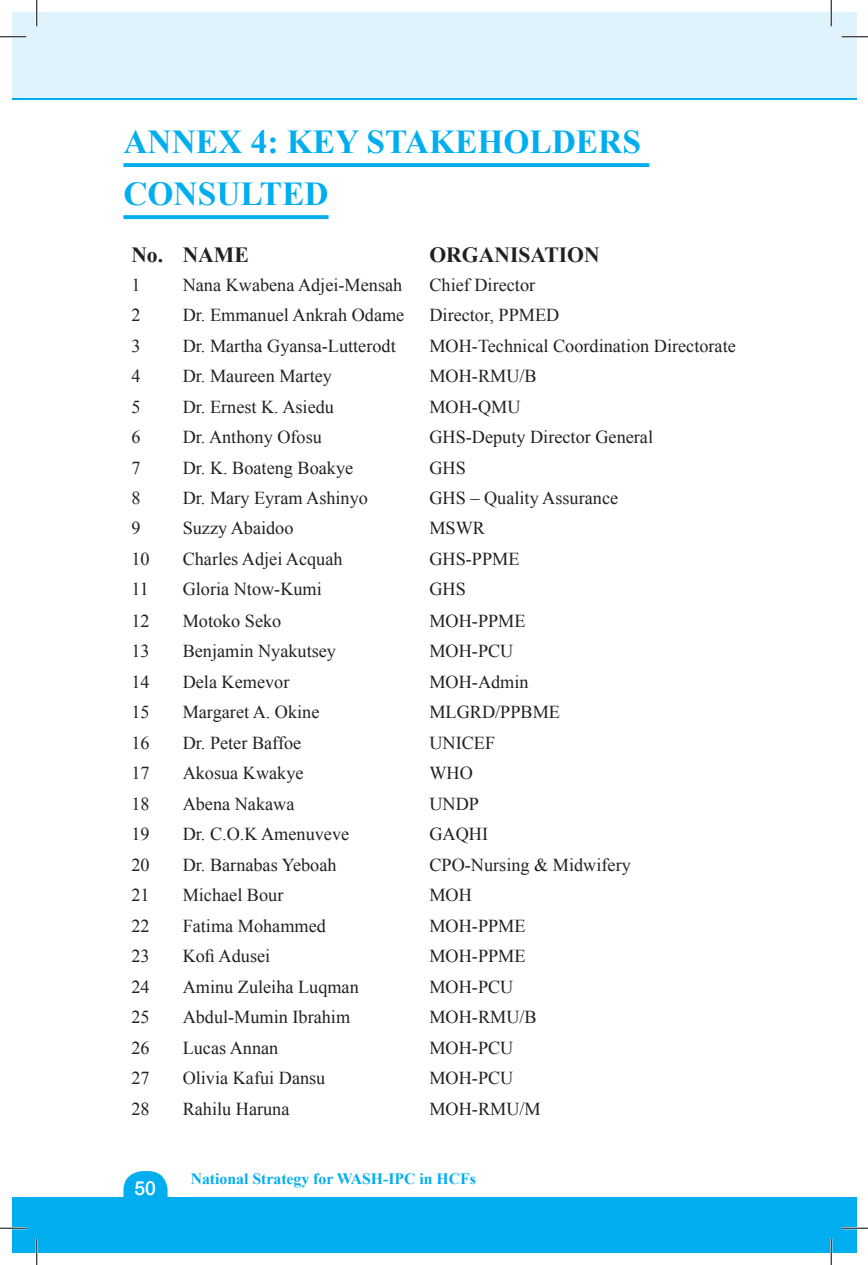
<style>
.page{position:relative;width:868px;height:1265px;background:#fff}
.page>*{position:absolute;margin:0;border:0;box-sizing:border-box;transform-origin:0 0}
.t1{font:700 33.43px/52px "Times New Roman";color:#00aeef}
.t2{font:700 21.7px "Times New Roman";color:#231f20}
.t3{font:500 19.25px "Helvetica Neue";color:#fff}
.t4{font:18.2px "Times New Roman";color:#231f20}
.t5{font:700 15.75px "Times New Roman";color:#00aeef}
</style>
<div class="page">
<div style="left:12px;top:1197px;width:843px;height:55px;background:#00aeef"></div>
<hr style="left:12px;top:98px;width:843px;height:1px;background:#00aeef">
<div style="left:12px;top:12px;width:843px;height:86px;background:#dff3fc"></div>
<div style="left:123px;top:1170px;width:44px;height:50px;background:#00aeef;border-radius:19px"></div>
<svg style="left:123px;top:163px;width:526px;height:4px;background:#07b0ef"></svg>
<svg style="left:123px;top:215px;width:205px;height:4px"></svg>
<hr style="left:0;top:36px;width:26px;height:2px;background:#fff">
<hr style="left:841px;top:36px;width:26px;height:2px;background:#fff">
<hr style="left:0;top:1226px;width:26px;height:2px;background:#fff">
<hr style="left:841px;top:1226px;width:26px;height:2px;background:#fff">
<hr style="left:36px;top:0;width:2px;height:26px;background:#fff">
<hr style="left:36px;top:1238px;width:2px;height:26px;background:#fff">
<hr style="left:829px;top:0;width:3px;height:26px;background:#fff">
<hr style="left:829px;top:1238px;width:3px;height:26px;background:#fff">
<svg style="left:0;top:36px;width:26px;height:1px"></svg>
<svg style="left:841px;top:36px;width:26px;height:1px"></svg>
<svg style="left:0;top:1227px;width:26px;height:1px"></svg>
<svg style="left:841px;top:1227px;width:26px;height:1px"></svg>
<svg style="left:36px;top:0;width:1px;height:26px"></svg>
<svg style="left:36px;top:1238px;width:1px;height:26px"></svg>
<svg style="left:830px;top:0;width:1px;height:26px"></svg>
<svg style="left:830px;top:1238px;width:1px;height:26px"></svg>
<h1 class="t1" style="left:123px;top:115px;width:518px">ANNEX 4: KEY STAKEHOLDERS<br>CONSULTED</h1>
<p class="t2" style="left:131px;top:240px;width:119px">No. NAME</p>
<p class="t2" style="left:429px;top:240px;width:172px">ORGANISATION</p>
<p class="t4" style="left:131px;top:272px;width:11px">1</p>
<p class="t4" style="left:183px;top:272px;width:221px">Nana Kwabena Adjei-Mensah</p>
<p class="t4" style="left:429px;top:272px;width:107px">Chief Director</p>
<p class="t4" style="left:131px;top:303px;width:11px">2</p>
<p class="t4" style="left:183px;top:303px;width:223px">Dr. Emmanuel Ankrah Odame</p>
<p class="t4" style="left:429px;top:303px;width:131px">Director, PPMED</p>
<p class="t4" style="left:131px;top:333px;width:11px">3</p>
<p class="t4" style="left:183px;top:333px;width:214px">Dr. Martha Gyansa-Lutterodt</p>
<p class="t4" style="left:429px;top:333px;width:308px">MOH-Technical Coordination Directorate</p>
<p class="t4" style="left:131px;top:363px;width:11px">4</p>
<p class="t4" style="left:183px;top:363px;width:151px">Dr. Maureen Martey</p>
<p class="t4" style="left:429px;top:363px;width:109px">MOH-RMU/B</p>
<p class="t4" style="left:131px;top:394px;width:11px">5</p>
<p class="t4" style="left:183px;top:394px;width:153px">Dr. Ernest K. Asiedu</p>
<p class="t4" style="left:429px;top:394px;width:93px">MOH-QMU</p>
<p class="t4" style="left:131px;top:424px;width:11px">6</p>
<p class="t4" style="left:183px;top:424px;width:141px">Dr. Anthony Ofosu</p>
<p class="t4" style="left:429px;top:424px;width:225px">GHS-Deputy Director General</p>
<p class="t4" style="left:131px;top:455px;width:11px">7</p>
<p class="t4" style="left:183px;top:455px;width:172px">Dr. K. Boateng Boakye</p>
<p class="t4" style="left:429px;top:455px;width:38px">GHS</p>
<p class="t4" style="left:131px;top:485px;width:11px">8</p>
<p class="t4" style="left:183px;top:485px;width:187px">Dr. Mary Eyram Ashinyo</p>
<p class="t4" style="left:429px;top:485px;width:190px">GHS – Quality Assurance</p>
<p class="t4" style="left:131px;top:516px;width:11px">9</p>
<p class="t4" style="left:183px;top:516px;width:112px">Suzzy Abaidoo</p>
<p class="t4" style="left:429px;top:516px;width:57px">MSWR</p>
<p class="t4" style="left:131px;top:546px;width:20px">10</p>
<p class="t4" style="left:183px;top:546px;width:161px">Charles Adjei Acquah</p>
<p class="t4" style="left:429px;top:546px;width:92px">GHS-PPME</p>
<p class="t4" style="left:131px;top:577px;width:19px">11</p>
<p class="t4" style="left:183px;top:577px;width:141px">Gloria Ntow-Kumi</p>
<p class="t4" style="left:429px;top:577px;width:38px">GHS</p>
<p class="t4" style="left:131px;top:608px;width:20px">12</p>
<p class="t4" style="left:183px;top:608px;width:100px">Motoko Seko</p>
<p class="t4" style="left:429px;top:608px;width:98px">MOH-PPME</p>
<p class="t4" style="left:131px;top:639px;width:20px">13</p>
<p class="t4" style="left:183px;top:639px;width:155px">Benjamin Nyakutsey</p>
<p class="t4" style="left:429px;top:639px;width:85px">MOH-PCU</p>
<p class="t4" style="left:131px;top:669px;width:20px">14</p>
<p class="t4" style="left:183px;top:669px;width:108px">Dela Kemevor</p>
<p class="t4" style="left:429px;top:669px;width:101px">MOH-Admin</p>
<p class="t4" style="left:131px;top:699px;width:20px">15</p>
<p class="t4" style="left:183px;top:699px;width:138px">Margaret A. Okine</p>
<p class="t4" style="left:429px;top:699px;width:132px">MLGRD/PPBME</p>
<p class="t4" style="left:131px;top:730px;width:20px">16</p>
<p class="t4" style="left:183px;top:730px;width:120px">Dr. Peter Baffoe</p>
<p class="t4" style="left:429px;top:730px;width:67px">UNICEF</p>
<p class="t4" style="left:131px;top:760px;width:20px">17</p>
<p class="t4" style="left:183px;top:760px;width:122px">Akosua Kwakye</p>
<p class="t4" style="left:429px;top:760px;width:45px">WHO</p>
<p class="t4" style="left:131px;top:791px;width:20px">18</p>
<p class="t4" style="left:183px;top:791px;width:113px">Abena Nakawa</p>
<p class="t4" style="left:429px;top:791px;width:51px">UNDP</p>
<p class="t4" style="left:131px;top:821px;width:20px">19</p>
<p class="t4" style="left:183px;top:821px;width:168px">Dr. C.O.K Amenuveve</p>
<p class="t4" style="left:429px;top:821px;width:60px">GAQHI</p>
<p class="t4" style="left:131px;top:852px;width:20px">20</p>
<p class="t4" style="left:183px;top:852px;width:155px">Dr. Barnabas Yeboah</p>
<p class="t4" style="left:429px;top:852px;width:203px">CPO-Nursing &amp; Midwifery</p>
<p class="t4" style="left:131px;top:882px;width:20px">21</p>
<p class="t4" style="left:183px;top:882px;width:102px">Michael Bour</p>
<p class="t4" style="left:429px;top:882px;width:44px">MOH</p>
<p class="t4" style="left:131px;top:913px;width:20px">22</p>
<p class="t4" style="left:183px;top:913px;width:145px">Fatima Mohammed</p>
<p class="t4" style="left:429px;top:913px;width:98px">MOH-PPME</p>
<p class="t4" style="left:131px;top:943px;width:20px">23</p>
<p class="t4" style="left:183px;top:943px;width:89px">Kofi Adusei</p>
<p class="t4" style="left:429px;top:943px;width:98px">MOH-PPME</p>
<p class="t4" style="left:131px;top:974px;width:20px">24</p>
<p class="t4" style="left:183px;top:974px;width:177px">Aminu Zuleiha Luqman</p>
<p class="t4" style="left:429px;top:974px;width:85px">MOH-PCU</p>
<p class="t4" style="left:131px;top:1004px;width:20px">25</p>
<p class="t4" style="left:183px;top:1004px;width:169px">Abdul-Mumin Ibrahim</p>
<p class="t4" style="left:429px;top:1004px;width:109px">MOH-RMU/B</p>
<p class="t4" style="left:131px;top:1035px;width:20px">26</p>
<p class="t4" style="left:183px;top:1035px;width:97px">Lucas Annan</p>
<p class="t4" style="left:429px;top:1035px;width:85px">MOH-PCU</p>
<p class="t4" style="left:131px;top:1065px;width:20px">27</p>
<p class="t4" style="left:183px;top:1065px;width:144px">Olivia Kafui Dansu</p>
<p class="t4" style="left:429px;top:1065px;width:85px">MOH-PCU</p>
<p class="t4" style="left:131px;top:1095px;width:20px">28</p>
<p class="t4" style="left:183px;top:1095px;width:108px">Rahilu Haruna</p>
<p class="t4" style="left:429px;top:1095px;width:113px">MOH-RMU/M</p>
<p class="t3" style="left:134px;top:1172px;width:23px">50</p>
<p class="t5" style="left:191px;top:1167px;width:287px">National Strategy for WASH-IPC in HCFs</p>
</div>
